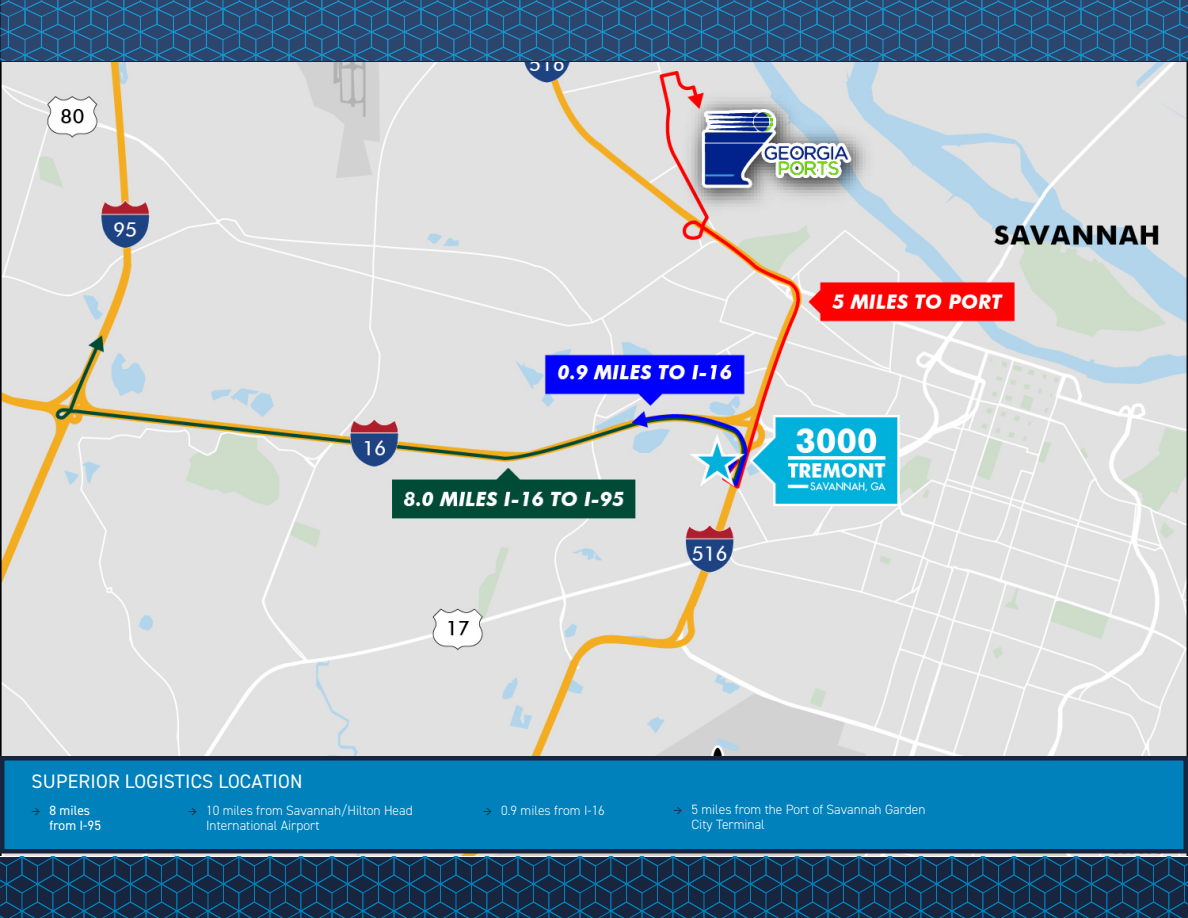
<style>
.page{position:relative;width:1188px;height:918px;background:#fff}
.page>*{position:absolute;margin:0;border:0;box-sizing:border-box;transform-origin:0 0}
.t1{font:19.5px "DIN2014";letter-spacing:.01em;color:#fff}
.t2{font:300 13.5px/15px "DIN2014";color:#fff}
.t3{font:13.5px/15px "DIN2014";color:#fff}
.s1{font-family:"Minion Pro";color:#17253e}
.s2{font-family:"Minion Pro";font-weight:400;color:#17253e}
</style>
<div class="page">
<svg style="left:0;top:857px;width:1188px;height:61px;fill:#17253e"></svg>
<img style="left:0;top:61px;width:1188px;height:795px">
<svg style="left:0;top:0;width:1188px;height:61px;fill:#2c456d"></svg>
<div style="left:2px;top:758px;width:1184px;height:93px;background:#0081bc"></div>
<div style="left:0;top:756px;width:1188px;height:98px;border:4px solid #17253e"></div>
<h1 class="t1" style="left:32px;top:769px;width:272px">SUPERIOR LOGISTICS LOCATION</h1>
<p class="t3" style="left:49px;top:802px;width:53px;text-indent:-18px"><span class="s1">→</span> 8 miles from I-95</p>
<p class="t2" style="left:206px;top:803px;width:208px;text-indent:-18px"><span class="s2">→</span> 10 miles from Savannah/Hilton Head<br>International Airport</p>
<p class="t2" style="left:483px;top:803px;width:123px"><span class="s2">→</span> 0.9 miles from I-16</p>
<p class="t2" style="left:691px;top:802px;width:236px;text-indent:-18px"><span class="s2">→</span> 5 miles from the Port of Savannah Garden<br>City Terminal</p>
</div>
